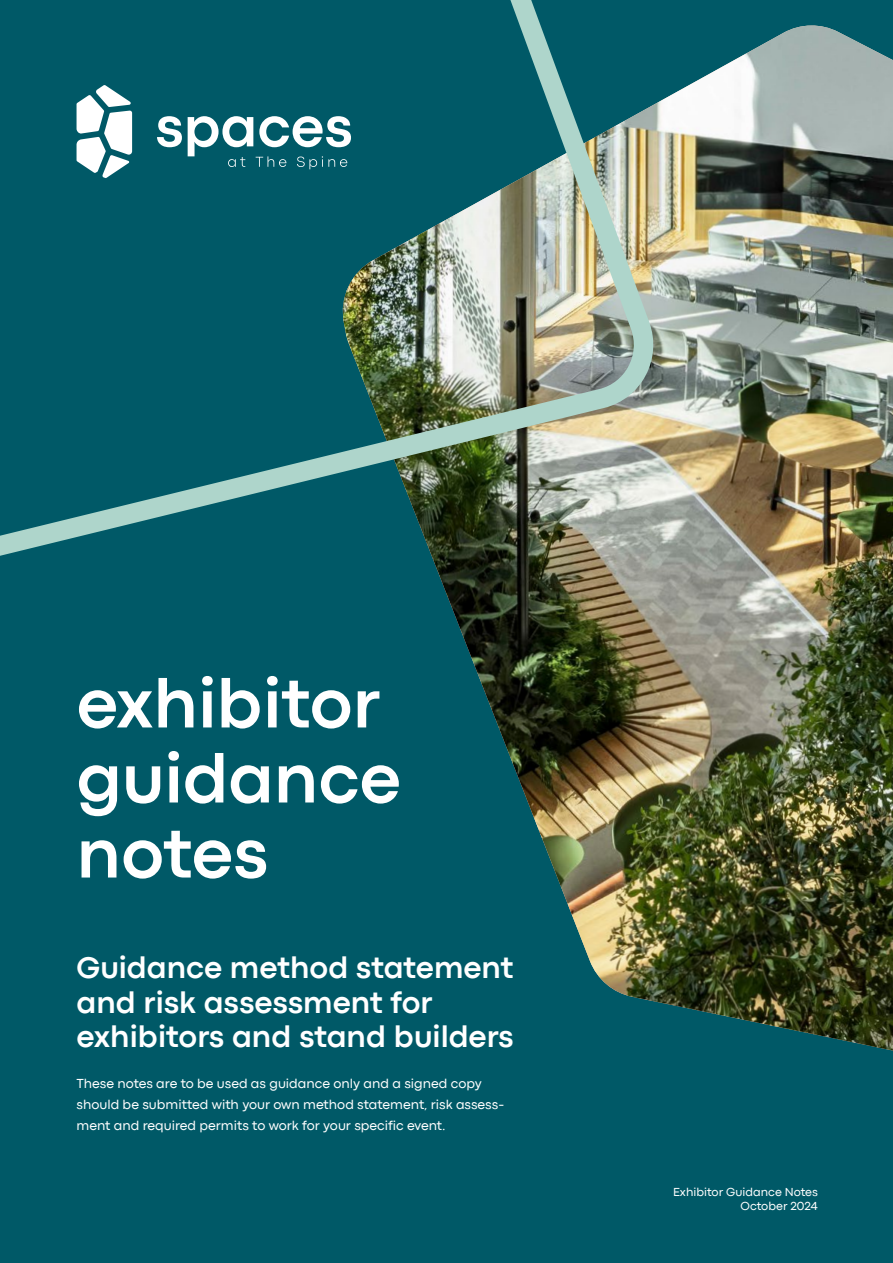
<style>
.page{position:relative;width:893px;height:1263px;background:#005967}
.page>*{position:absolute;margin:0;border:0;box-sizing:border-box;transform-origin:0 0}
.t1{font:700 72px/75px "Codec Pro";color:#fff}
.t2{font:700 31.5px/34.5px "Codec Pro";color:#fff}
.t3{font:13.5px/21px "Codec Pro";color:#fff}
.t4{font:12px/13.5px "Codec Pro";color:#fff;text-align:right}
</style>
<div class="page">
<img style="left:463px;top:26px;width:430px;height:1024px">
<img style="left:0;top:0;width:665px;height:638px">
<svg style="left:157px;top:116px;width:25px;height:31px"></svg>
<svg style="left:188px;top:116px;width:163px;height:53px"></svg>
<svg style="left:77px;top:85px;width:55px;height:93px"></svg>
<h1 class="t1" style="left:77px;top:665px;width:326px">exhibitor guidance notes</h1>
<h2 class="t2" style="left:77px;top:950px;width:439px">Guidance method statement and risk assessment for exhibitors and stand builders</h2>
<p class="t3" style="left:77px;top:1073px;width:429px">These notes are to be used as guidance only and a signed copy should be submitted with your own method statement, risk assess&shy;ment and required permits to work for your specific event.</p>
<p class="t4" style="left:673px;top:1185px;width:146px">Exhibitor Guidance Notes<br>October 2024</p>
</div>
